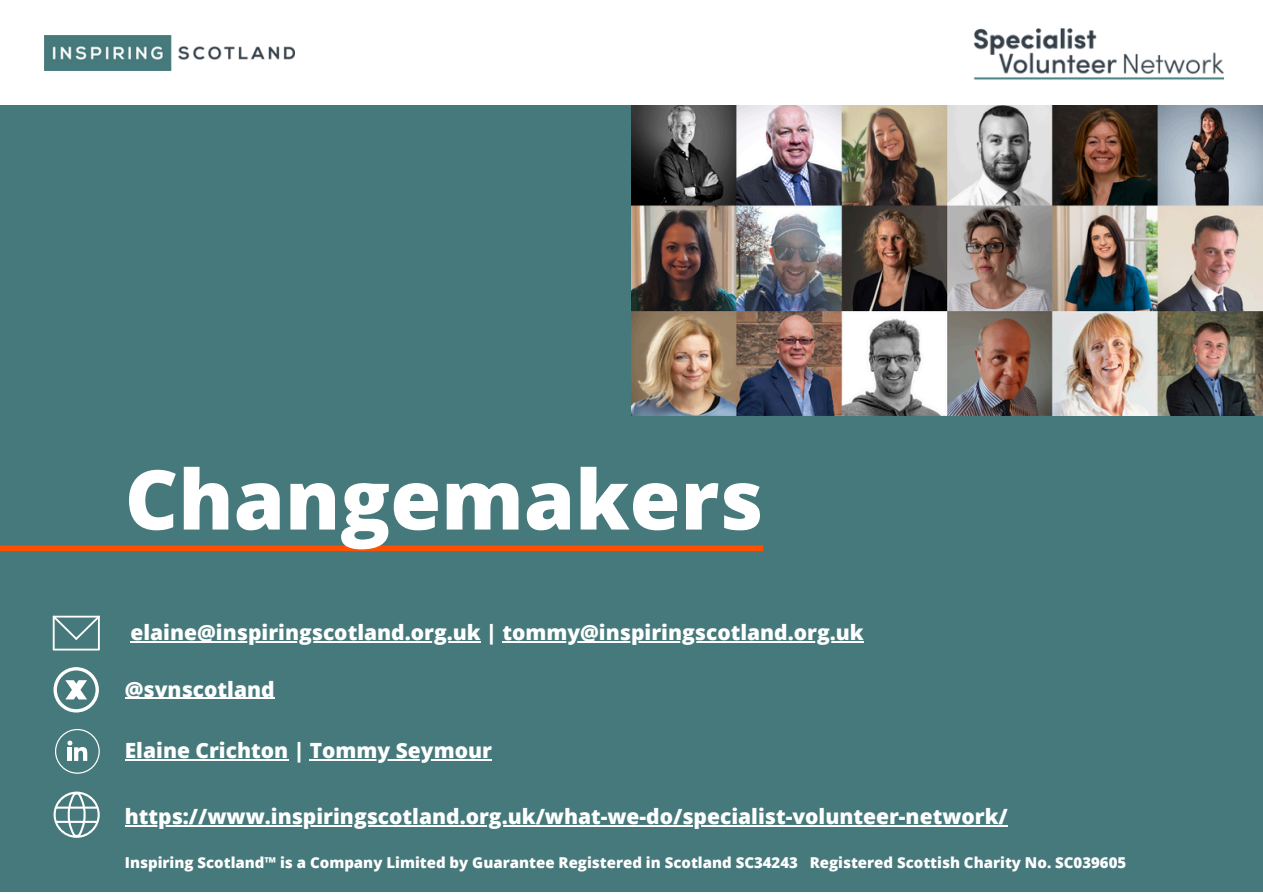
<style>
.page{position:relative;width:1263px;height:894px;background:#fff}
.page>*{position:absolute;margin:0;border:0;box-sizing:border-box;transform-origin:0 0}
.t1{font:800 82.5px "Open Sans";color:#fff}
.t2{font:800 21px "Open Sans";color:#fff}
.t3{font:800 15px "Open Sans";color:#fff}
</style>
<div class="page">
<img style="left:973px;top:28px;width:250px;height:52px">
<div style="left:0;top:105px;width:1263px;height:785px;background:#46797b"></div>
<img style="left:45px;top:36px;width:250px;height:35px">
<div style="left:0;top:545px;width:763px;height:6px;background:#ff5000"></div>
<svg style="left:54px;top:791px;width:46px;height:46px"></svg>
<svg style="left:53px;top:615px;width:47px;height:35px"></svg>
<svg style="left:55px;top:729px;width:45px;height:44px"></svg>
<img style="left:631px;top:105px;width:632px;height:310px">
<svg style="left:54px;top:667px;width:45px;height:45px"></svg>
<hr style="left:130px;top:641px;width:351px;height:1px;background:#fff">
<hr style="left:502px;top:641px;width:362px;height:1px;background:#fff">
<hr style="left:125px;top:697px;width:150px;height:1px;background:#fff">
<hr style="left:125px;top:824px;width:883px;height:2px;background:#fff">
<hr style="left:125px;top:759px;width:163px;height:1px;background:#fff">
<hr style="left:310px;top:759px;width:182px;height:1px;background:#fff">
<h1 class="t1" style="left:125px;top:441px;width:640px">Changemakers</h1>
<p class="t2" style="left:130px;top:617px;width:735px">elaine@inspiringscotland.org.uk | tommy@inspiringscotland.org.uk</p>
<p class="t2" style="left:125px;top:674px;width:151px">@svnscotland</p>
<h2 class="t2" style="left:125px;top:735px;width:369px">Elaine Crichton | Tommy Seymour</h2>
<p class="t2" style="left:125px;top:801px;width:884px">https://www.inspiringscotland.org.uk/what-we-do/specialist-volunteer-network/</p>
<h2 class="t3" style="left:125px;top:851px;width:1003px">Inspiring Scotland™ is a Company Limited by Guarantee Registered in Scotland SC34243 Registered Scottish Charity No. SC039605</h2>
</div>
